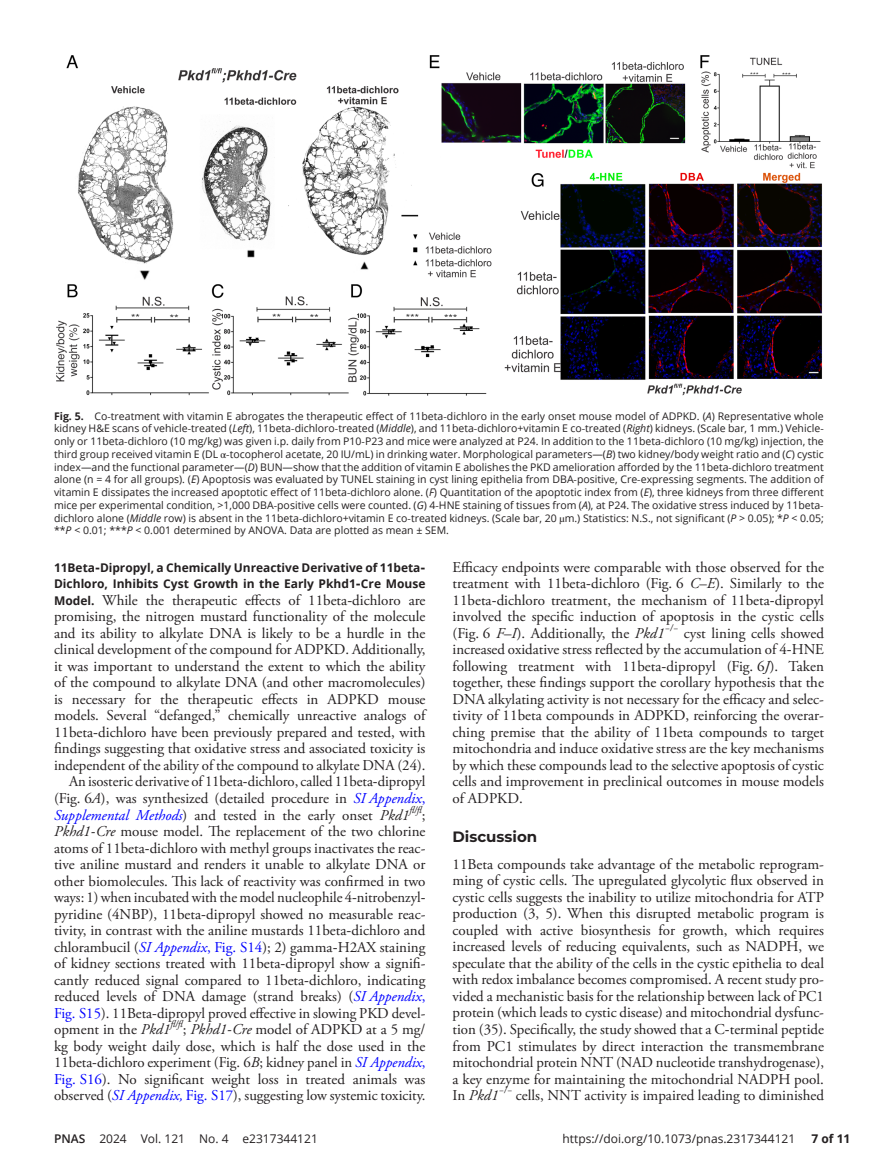
<style>
.page{position:relative;width:878px;height:1175px;background:#fff}
.page>*{position:absolute;margin:0;border:0;box-sizing:border-box;transform-origin:0 0}
.t1{font:15px/16.5px "Adobe Garamond Pro";color:#231f20;text-align:justify}
.t2{font:700 15px "Montserrat";color:#231f20}
.t3{font:700 12px/16.5px "Open Sans";color:#231f20}
.t4{font:12px "Open Sans";color:#231f20}
.t5{font:10.5px/12.8px "Open Sans";color:#231f20;text-align:justify}
.t6{font:italic 10.05px "Adobe Garamond Pro";color:#231f20}
.s1{font-weight:700}
.s2{font-family:"STIX"}
.s3{font-style:italic}
.s4{font-family:"STIX";font-size:15px}
.s5{font-family:"Open Sans";font-weight:700;font-size:12px}
.s6{font-style:italic;color:#00f}
.s7{color:#00f}
.s8{font-family:"STIX";font-style:italic}
.s9{font-weight:600}
</style>
<div class="page">
<img style="left:56px;top:55px;width:765px;height:341px">
<p class="t5" style="left:54px;top:409px;width:771px"><span class="s1">Fig. 5.</span> Co<span class="s2">-</span>treatment with vitamin E abrogates the therapeutic effect of 11beta<span class="s2">-</span>dichloro in the early onset mouse model of ADPKD. (<span class="s3">A</span>) Representative whole kidney H&amp;E scans of vehicle<span class="s2">-</span>treated (<span class="s3">Left</span>), 11beta<span class="s2">-</span>dichloro<span class="s2">-</span>treated (<span class="s3">Middle</span>), and 11beta<span class="s2">-</span>dichloro+vitamin E co<span class="s2">-</span>treated (<span class="s3">Right</span>) kidneys. (Scale bar, 1 mm.) Vehicle&shy;only or 11beta<span class="s2">-</span>dichloro (10 mg/kg) was given i.p. daily from P10<span class="s2">-</span>P23 and mice were analyzed at P24. In addition to the 11beta<span class="s2">-</span>dichloro (10 mg/kg) injection, the third group received vitamin E (DL <span class="s2">α-</span>tocopherol acetate, 20 IU/mL) in drinking water. Morphological parameters—(<span class="s3">B</span>) two kidney/body weight ratio and (<span class="s3">C</span>) cystic index—and the functional parameter—(<span class="s3">D</span>) BUN—show that the addition of vitamin E abolishes the PKD amelioration afforded by the 11beta<span class="s2">-</span>dichloro treatment alone (n = 4 for all groups). (<span class="s3">E</span>) Apoptosis was evaluated by TUNEL staining in cyst lining epithelia from DBA<span class="s2">-</span>positive, Cre<span class="s2">-</span>expressing segments. The addition of vitamin E dissipates the increased apoptotic effect of 11beta<span class="s2">-</span>dichloro alone. (<span class="s3">F</span>) Quantitation of the apoptotic index from (<span class="s3">E</span>), three kidneys from three different mice per experimental condition, &gt;1,000 DBA<span class="s2">-</span>positive cells were counted. (<span class="s3">G</span>) 4<span class="s2">-</span>HNE staining of tissues from (<span class="s3">A</span>), at P24. The oxidative stress induced by 11beta&shy;dichloro alone (<span class="s3">Middle</span> row) is absent in the 11beta<span class="s2">-</span>dichloro+vitamin E co<span class="s2">-</span>treated kidneys. (Scale bar, 20 <span class="s2">µ</span>m.) Statistics: N.S., not significant (<span class="s3">P</span> &gt; 0.05); *<span class="s3">P</span> &lt; 0.05; **<span class="s3">P</span> &lt; 0.01; ***<span class="s3">P</span> &lt; 0.001 determined by ANOVA. Data are plotted as mean ± SEM.</p>
<p class="t3" style="left:54px;top:559px;width:373px">11Beta<span class="s4">-</span>Dipropyl, a Chemically Unreactive Derivative of 11beta<span class="s4">-<br></span>Dichloro, Inhibits Cyst Growth in the Early Pkhd1<span class="s4">-</span>Cre Mouse</p>
<p class="t1" style="left:54px;top:592px;width:373px"><span class="s5">Model.</span> While the therapeutic effects of 11beta<span class="s2">-</span>dichloro are</p>
<p class="t1" style="left:54px;top:609px;width:373px">promising, the nitrogen mustard functionality of the molecule</p>
<p class="t1" style="left:54px;top:625px;width:373px">and its ability to alkylate DNA is likely to be a hurdle in the</p>
<p class="t1" style="left:54px;top:642px;width:373px">clinical development of the compound for ADPKD. Additionally,</p>
<p class="t1" style="left:54px;top:658px;width:373px">it was important to understand the extent to which the ability</p>
<p class="t1" style="left:54px;top:675px;width:373px">of the compound to alkylate DNA (and other macromolecules)</p>
<p class="t1" style="left:54px;top:691px;width:373px">is necessary for the therapeutic effects in ADPKD mouse</p>
<p class="t1" style="left:54px;top:708px;width:373px">models. Several “defanged,” chemically unreactive analogs of</p>
<p class="t1" style="left:54px;top:724px;width:373px">11beta<span class="s2">-</span>dichloro have been previously prepared and tested, with</p>
<p class="t1" style="left:54px;top:741px;width:373px">findings suggesting that oxidative stress and associated toxicity is</p>
<p class="t1" style="left:54px;top:757px;width:373px">independent of the ability of the compound to alkylate DNA (24).</p>
<p class="t1" style="left:69px;top:774px;width:358px">An isosteric derivative of 11beta<span class="s2">-</span>dichloro, called 11beta<span class="s2">-</span>dipropyl</p>
<p class="t1" style="left:54px;top:790px;width:373px">(Fig. 6<span class="s3">A</span>), was synthesized (detailed procedure in <span class="s6">SI Appendix</span><span class="s7">,</span></p>
<p class="t1" style="left:54px;top:807px;width:357px"><span class="s6">Supplemental Methods</span>) and tested in the early onset <span class="s3">Pkd1</span></p>
<p class="t6" style="left:409px;top:803px;width:16px">fl/fl</p>
<p class="t1" style="left:54px;top:807px;width:373px;text-indent:367px">; <span class="s3">Pkhd1</span><span class="s8">-</span><span class="s3">Cre</span> mouse model. The replacement of the two chlorine atoms of 11beta<span class="s2">-</span>dichloro with methyl groups inactivates the reac&shy;tive aniline mustard and renders it unable to alkylate DNA or other biomolecules. This lack of reactivity was confirmed in two ways: 1) when incubated with the model nucleophile 4<span class="s2">-</span>nitrobenzyl&shy;pyridine (4NBP), 11beta<span class="s2">-</span>dipropyl showed no measurable reac&shy;tivity, in contrast with the aniline mustards 11beta<span class="s2">-</span>dichloro and chlorambucil (<span class="s6">SI Appendix</span><span class="s7">, Fig. S14</span>); 2) gamma<span class="s2">-</span>H2AX staining of kidney sections treated with 11beta<span class="s2">-</span>dipropyl show a signifi&shy;cantly reduced signal compared to 11beta<span class="s2">-</span>dichloro, indicating reduced levels of DNA damage (strand breaks) (<span class="s6">SI Appendix</span><span class="s7">, Fig. S15</span>). 11Beta<span class="s2">-</span>dipropyl proved effective in slowing PKD devel&shy;opment in the <span class="s3">Pkd1</span></p>
<p class="t6" style="left:170px;top:1018px;width:16px">fl/fl</p>
<p class="t1" style="left:54px;top:1021px;width:373px;text-indent:129px">; <span class="s3">Pkhd1</span><span class="s8">-</span><span class="s3">Cre</span> model of ADPKD at a 5 mg/ kg body weight daily dose, which is half the dose used in the 11beta<span class="s2">-</span>dichloro experiment (Fig. 6<span class="s3">B</span>; kidney panel in <span class="s6">SI Appendix</span><span class="s7">, Fig. S16</span>). No significant weight loss in treated animals was observed (<span class="s6">SI Appendix,</span> <span class="s7">Fig. S17</span>), suggesting low systemic toxicity.</p>
<p class="t1" style="left:452px;top:559px;width:373px">Efficacy endpoints were comparable with those observed for the treatment with 11beta<span class="s2">-</span>dichloro (Fig. 6 <span class="s3">C</span>–<span class="s3">E</span>). Similarly to the 11beta<span class="s2">-</span>dichloro treatment, the mechanism of 11beta<span class="s2">-</span>dipropyl involved the specific induction of apoptosis in the cystic cells (Fig. 6 <span class="s3">F</span>–<span class="s3">I</span>). Additionally, the <span class="s3">Pkd1</span></p>
<p class="t6" style="left:664px;top:621px;width:15px">−/−</p>
<p class="t1" style="left:452px;top:625px;width:373px;text-indent:231px">cyst lining cells showed increased oxidative stress reflected by the accumulation of 4<span class="s2">-</span>HNE following treatment with 11beta<span class="s2">-</span>dipropyl (Fig. 6<span class="s3">J</span>). Taken together, these findings support the corollary hypothesis that the DNA alkylating activity is not necessary for the efficacy and selec&shy;tivity of 11beta compounds in ADPKD, reinforcing the overar&shy;ching premise that the ability of 11beta compounds to target mitochondria and induce oxidative stress are the key mechanisms by which these compounds lead to the selective apoptosis of cystic cells and improvement in preclinical outcomes in mouse models of ADPKD.</p>
<p class="t2" style="left:452px;top:825px;width:86px">Discussion</p>
<p class="t1" style="left:452px;top:856px;width:373px">11Beta compounds take advantage of the metabolic reprogram&shy;ming of cystic cells. The upregulated glycolytic flux observed in cystic cells suggests the inability to utilize mitochondria for ATP production (3, 5). When this disrupted metabolic program is coupled with active biosynthesis for growth, which requires increased levels of reducing equivalents, such as NADPH, we speculate that the ability of the cells in the cystic epithelia to deal with redox imbalance becomes compromised. A recent study pro&shy;vided a mechanistic basis for the relationship between lack of PC1 protein (which leads to cystic disease) and mitochondrial dysfunc&shy;tion (35). Specifically, the study showed that a C<span class="s2">-</span>terminal peptide from PC1 stimulates by direct interaction the transmembrane mitochondrial protein NNT (NAD nucleotide transhydrogenase), a key enzyme for maintaining the mitochondrial NADPH pool.<br>In <span class="s3">Pkd1</span></p>
<p class="t6" style="left:498px;top:1083px;width:15px">−/−</p>
<p class="t1" style="left:515px;top:1087px;width:309px">cells, NNT activity is impaired leading to diminished</p>
<p class="t4" style="left:54px;top:1130px;width:265px"><span class="s9">PNAS</span> 2024 Vol. 121 No. 4 e2317344121</p>
<p class="t4" style="left:562px;top:1130px;width:234px">https://doi.org/10.1073/pnas.2317344121</p>
<p class="t3" style="left:811px;top:1130px;width:40px">7 of 11</p>
</div>
